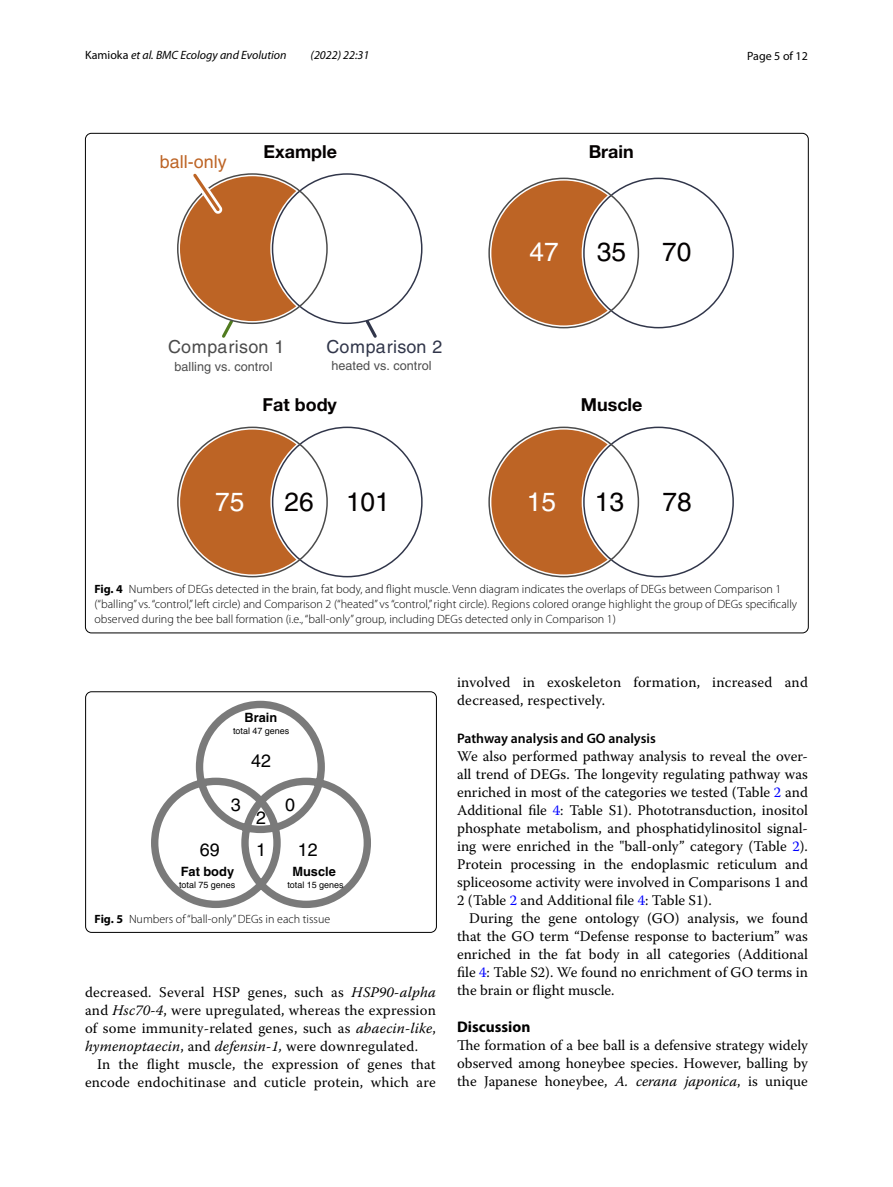
<style>
.page{position:relative;width:893px;height:1187px;background:#fff}
.page>*{position:absolute;margin:0;border:0;box-sizing:border-box;transform-origin:0 0}
.t1{font:26.25px "Helvetica";color:#040000}
.t2{font:26.25px "Helvetica";color:#fff}
.t3{font:18px "Helvetica 2";color:#000}
.t4{font:700 17.85px "Helvetica Neue";color:#040000}
.t5{font:17.85px "Helvetica";letter-spacing:.02em;color:#4b4b4b}
.t6{font:17.85px "Helvetica";letter-spacing:.02em;color:#31364a}
.t7{font:17.85px "Helvetica";color:#bd6425}
.t8{font:700 15.45px "Myriad Pro";color:#000}
.t9{font:14.7px/18px "Warnock Pro";letter-spacing:.01em;color:#000;text-align:justify}
.t10{font:600 13.8px "Myriad Pro";color:#000}
.t11{font:700 12.75px "Helvetica";color:#000}
.t12{font:12.6px "Helvetica";color:#4d4d4d}
.t13{font:300 12px/15px "Myriad Pro";color:#000}
.t14{font:italic 12px "Myriad Pro";color:#000}
.t15{font:12px "Myriad Pro";color:#000}
.t16{font:9px "Helvetica 2";color:#000}
.s1{font-style:normal}
.s2{font-weight:700}
.s3{font-style:italic}
.s4{color:#00f}
</style>
<div class="page">
<svg style="left:488px;top:426px;width:246px;height:151px"></svg>
<svg style="left:488px;top:178px;width:246px;height:150px"></svg>
<svg style="left:177px;top:426px;width:246px;height:151px"></svg>
<svg style="left:177px;top:173px;width:245px;height:165px"></svg>
<svg style="left:151px;top:700px;width:220px;height:208px"></svg>
<div style="left:85px;top:691px;width:352px;height:241px;border:1px solid #000;border-radius:6px"></div>
<p class="t14" style="left:85px;top:48px;width:203px"><span class="s1">Kamioka</span> et al. BMC Ecology and Evolution</p>
<p class="t14" style="left:311px;top:48px;width:60px">(2022) 22:31</p>
<p class="t15" style="left:747px;top:48px;width:62px">Page 5 of 12</p>
<p class="t7" style="left:160px;top:152px;width:68px">ball-only</p>
<p class="t4" style="left:264px;top:140px;width:75px">Example</p>
<p class="t4" style="left:589px;top:140px;width:47px">Brain</p>
<h1 class="t2" style="left:529px;top:236px;width:31px">47</h1>
<h1 class="t1" style="left:662px;top:236px;width:31px">70</h1>
<h1 class="t1" style="left:597px;top:236px;width:31px">35</h1>
<p class="t5" style="left:168px;top:336px;width:118px">Comparison 1</p>
<p class="t12" style="left:174px;top:359px;width:100px">balling vs. control</p>
<p class="t6" style="left:327px;top:336px;width:118px">Comparison 2</p>
<p class="t12" style="left:331px;top:359px;width:102px">heated vs. control</p>
<p class="t4" style="left:263px;top:393px;width:76px">Fat body</p>
<p class="t4" style="left:581px;top:393px;width:63px">Muscle</p>
<h1 class="t2" style="left:215px;top:487px;width:31px">75</h1>
<h1 class="t1" style="left:346px;top:487px;width:45px">101</h1>
<h1 class="t1" style="left:663px;top:487px;width:31px">78</h1>
<h1 class="t2" style="left:527px;top:487px;width:31px">15</h1>
<h1 class="t1" style="left:284px;top:487px;width:31px">26</h1>
<h1 class="t1" style="left:595px;top:487px;width:31px">13</h1>
<p class="t13" style="left:94px;top:581px;width:704px"><span class="s2">Fig. 4</span> Numbers of DEGs detected in the brain, fat body, and flight muscle. Venn diagram indicates the overlaps of DEGs between Comparison 1 (“balling” vs. “control,” left circle) and Comparison 2 (“heated” vs “control,” right circle). Regions colored orange highlight the group of DEGs specifically observed during the bee ball formation (i.e., “ball-only” group, including DEGs detected only in Comparison 1)</p>
<p class="t11" style="left:245px;top:710px;width:34px">Brain</p>
<p class="t16" style="left:233px;top:725px;width:58px">total 47 genes</p>
<p class="t3" style="left:251px;top:749px;width:21px">42</p>
<p class="t3" style="left:231px;top:794px;width:11px">3</p>
<p class="t3" style="left:285px;top:794px;width:11px">0</p>
<p class="t3" style="left:256px;top:838px;width:11px">1</p>
<p class="t3" style="left:256px;top:807px;width:11px">2</p>
<p class="t3" style="left:200px;top:838px;width:21px">69</p>
<p class="t3" style="left:298px;top:838px;width:21px">12</p>
<p class="t11" style="left:181px;top:863px;width:55px">Fat body</p>
<p class="t11" style="left:292px;top:863px;width:45px">Muscle</p>
<p class="t16" style="left:179px;top:879px;width:58px">total 75 genes</p>
<p class="t16" style="left:287px;top:879px;width:58px">total 15 genes</p>
<p class="t13" style="left:95px;top:911px;width:237px"><span class="s2">Fig. 5</span> Numbers of “ball-only” DEGs in each tissue</p>
<p class="t9" style="left:85px;top:982px;width:352px">decreased. Several HSP genes, such as <span class="s3">HSP90-alpha </span>and <span class="s3">Hsc70-4</span>, were upregulated, whereas the expression of some immunity-related genes, such as <span class="s3">abaecin-like</span>, <span class="s3">hymenoptaecin</span>, and <span class="s3">defensin-1,</span> were downregulated.</p>
<p class="t9" style="left:85px;top:1054px;width:352px;text-align:right">In the flight muscle, the expression of genes that encode endochitinase and cuticle protein, which are</p>
<p class="t9" style="left:457px;top:672px;width:352px">involved in exoskeleton formation, increased and decreased, respectively.</p>
<p class="t10" style="left:457px;top:729px;width:200px">Pathway analysis and GO analysis</p>
<p class="t9" style="left:457px;top:746px;width:352px">We also performed pathway analysis to reveal the over&shy;all trend of DEGs. The longevity regulating pathway was enriched in most of the categories we tested (Table <span class="s4">2</span> and Additional file <span class="s4">4</span>: Table S1). Phototransduction, inositol phosphate metabolism, and phosphatidylinositol signal&shy;ing were enriched in the "ball-only” category (Table <span class="s4">2</span>).<br>Protein processing in the endoplasmic reticulum and spliceosome activity were involved in Comparisons 1 and 2 (Table <span class="s4">2</span> and Additional file <span class="s4">4</span>: Table S1).</p>
<p class="t9" style="left:457px;top:908px;width:352px;text-indent:12px">During the gene ontology (GO) analysis, we found that the GO term “Defense response to bacterium” was enriched in the fat body in all categories (Additional file <span class="s4">4</span>: Table S2). We found no enrichment of GO terms in the brain or flight muscle.</p>
<p class="t8" style="left:457px;top:1017px;width:75px">Discussion</p>
<p class="t9" style="left:457px;top:1036px;width:352px">The formation of a bee ball is a defensive strategy widely observed among honeybee species. However, balling by the Japanese honeybee, <span class="s3">A. cerana japonica</span>, is unique</p>
</div>
